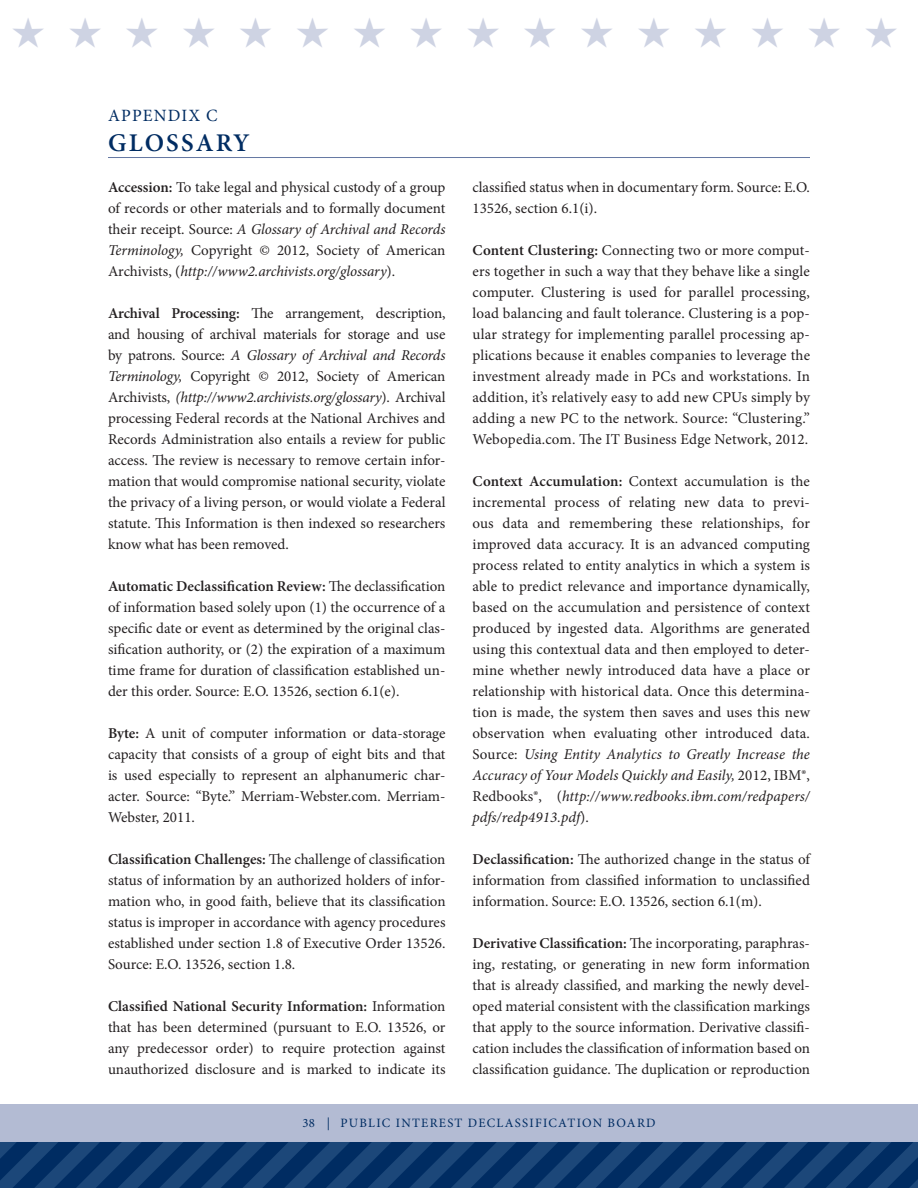
<style>
.page{position:relative;width:918px;height:1188px;background:#fff}
.page>*{position:absolute;margin:0;border:0;box-sizing:border-box;transform-origin:0 0}
.Body_Copy{font:42px "Zapf Dingbats ITC";color:#ced3e3}
.Titles_1{font:600 25.5px "Minion Pro";letter-spacing:.085em;color:#002c62}
.Titles_1-2{font:17.25px "Minion Pro";letter-spacing:.07em;color:#002c62}
.Body_Copy-2{font:15px/21px "Minion Pro";color:#231f20;text-align:justify}
.t1{font:12.75px "Minion Pro";letter-spacing:.1em;color:#002c62}
.s1{font-weight:600}
.s2{font-style:italic}
</style>
<div class="page">
<svg style="left:0;top:1104px;width:918px;height:84px;background:#58739b"></svg>
<hr style="left:108px;top:157px;width:702px;height:1px;background:#6578a2">
<p class="Body_Copy" style="left:11px;top:12px;width:889px">★ ★ ★ ★ ★ ★ ★ ★ ★ ★ ★ ★ ★ ★ ★ ★</p>
<p class="Titles_1-2" style="left:108px;top:103px;width:111px">APPENDIX C</p>
<p class="Titles_1" style="left:108px;top:125px;width:143px">GLOSSARY</p>
<p class="Body_Copy-2" style="left:108px;top:177px;width:339px"><span class="s1">Accession:</span> To take legal and physical custody of a group of records or other materials and to formally document their receipt. Source: <span class="s2">A Glossary of Archival and Records Terminology,</span> Copyright © 2012, Society of American Archivists, (<span class="s2">http://www2.archivists.org/glossary</span>).</p>
<p class="Body_Copy-2" style="left:108px;top:303px;width:339px"><span class="s1">Archival Processing:</span> The arrangement, description, and housing of archival materials for storage and use by patrons. Source: <span class="s2">A Glossary of Archival and Records Terminology,</span> Copyright © 2012, Society of American Archivists, <span class="s2">(http://www2.archivists.org/glossary</span>). Archival processing Federal records at the National Archives and Records Administration also entails a review for public access. The review is necessary to remove certain infor&shy;mation that would compromise national security, violate the privacy of a living person, or would violate a Federal statute. This Information is then indexed so researchers know what has been removed.</p>
<p class="Body_Copy-2" style="left:108px;top:576px;width:339px"><span class="s1">Automatic Declassification Review:</span> The declassification of information based solely upon (1) the occurrence of a specific date or event as determined by the original clas&shy;sification authority, or (2) the expiration of a maximum time frame for duration of classification established un&shy;der this order. Source: E.O. 13526, section 6.1(e).</p>
<p class="Body_Copy-2" style="left:108px;top:723px;width:339px"><span class="s1">Byte:</span> A unit of computer information or data-storage capacity that consists of a group of eight bits and that is used especially to represent an alphanumeric char&shy;acter. Source: “Byte.” Merriam-Webster.com. Merriam-Webster, 2011.</p>
<p class="Body_Copy-2" style="left:108px;top:849px;width:339px"><span class="s1">Classification Challenges:</span> The challenge of classification status of information by an authorized holders of infor&shy;mation who, in good faith, believe that its classification status is improper in accordance with agency procedures established under section 1.8 of Executive Order 13526.<br>Source: E.O. 13526, section 1.8.</p>
<p class="Body_Copy-2" style="left:108px;top:996px;width:339px"><span class="s1">Classified National Security Information:</span> Information that has been determined (pursuant to E.O. 13526, or any predecessor order) to require protection against unauthorized disclosure and is marked to indicate its</p>
<p class="Body_Copy-2" style="left:472px;top:177px;width:339px">classified status when in documentary form. Source: E.O.<br>13526, section 6.1(i).</p>
<p class="Body_Copy-2" style="left:472px;top:240px;width:339px"><span class="s1">Content Clustering:</span> Connecting two or more comput&shy;ers together in such a way that they behave like a single computer. Clustering is used for parallel processing, load balancing and fault tolerance. Clustering is a pop&shy;ular strategy for implementing parallel processing ap&shy;plications because it enables companies to leverage the investment already made in PCs and workstations. In addition, it’s relatively easy to add new CPUs simply by adding a new PC to the network. Source: “Clustering.” Webopedia.com. The IT Business Edge Network, 2012.</p>
<p class="Body_Copy-2" style="left:472px;top:471px;width:339px"><span class="s1">Context Accumulation:</span> Context accumulation is the incremental process of relating new data to previ&shy;ous data and remembering these relationships, for improved data accuracy. It is an advanced computing process related to entity analytics in which a system is able to predict relevance and importance dynamically, based on the accumulation and persistence of context produced by ingested data. Algorithms are generated using this contextual data and then employed to deter&shy;mine whether newly introduced data have a place or relationship with historical data. Once this determina&shy;tion is made, the system then saves and uses this new observation when evaluating other introduced data.<br>Source: <span class="s2">Using Entity Analytics to Greatly Increase the Accuracy of Your Models Quickly and Easily,</span> 2012, IBM®, Redbooks®, (<span class="s2">http://www.redbooks.ibm.com/redpapers/ pdfs/redp4913.pdf</span>).</p>
<p class="Body_Copy-2" style="left:472px;top:849px;width:339px"><span class="s1">Declassification:</span> The authorized change in the status of information from classified information to unclassified information. Source: E.O. 13526, section 6.1(m).</p>
<p class="Body_Copy-2" style="left:472px;top:933px;width:339px"><span class="s1">Derivative Classification:</span> The incorporating, paraphras&shy;ing, restating, or generating in new form information that is already classified, and marking the newly devel&shy;oped material consistent with the classification markings that apply to the source information. Derivative classifi&shy;cation includes the classification of information based on classification guidance. The duplication or reproduction</p>
<p class="t1" style="left:303px;top:1114px;width:355px">38 | PUBLIC INTEREST DECLASSIFICATION BOARD</p>
</div>
